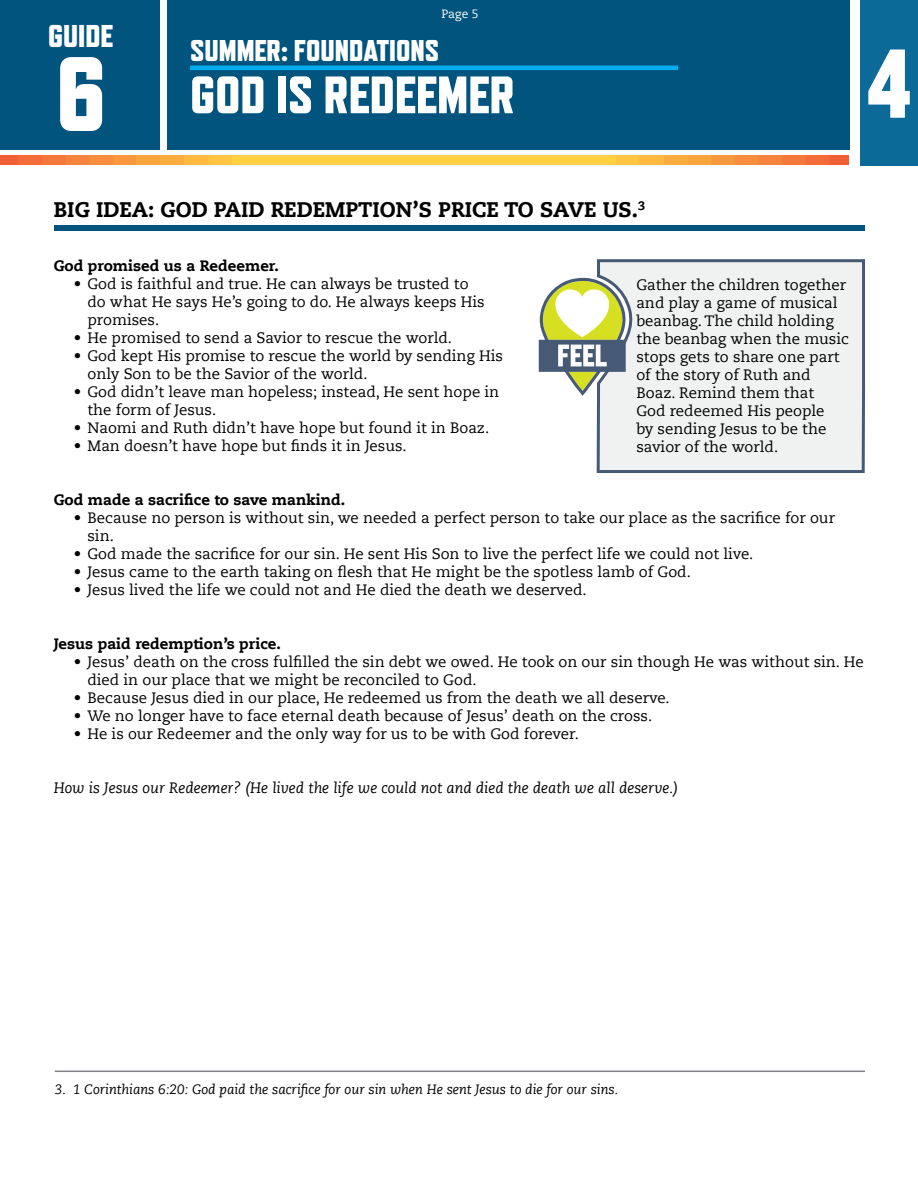
<style>
.page{position:relative;width:918px;height:1188px;background:#fff}
.page>*{position:absolute;margin:0;border:0;box-sizing:border-box;transform-origin:0 0}
.t1{font:800 105px "Refrigerator Deluxe";color:#fff}
.t2{font:800 97.5px "Refrigerator Deluxe";color:#fff}
.t3{font:800 52.5px "Refrigerator Deluxe";color:#fff}
.t4{font:800 31.5px "Refrigerator Deluxe";color:#fff}
.t5{font:800 30px "Refrigerator Deluxe";color:#fff}
.t6{font:800 21px "Caecilia LT Std";color:#000}
.t7{font:15px/18px "Caecilia LT Std";color:#000}
.t8{font:800 15px "Caecilia LT Std";color:#000}
.t9{font:italic 15px "Caecilia LT Std";color:#000}
.t10{font:italic 13.5px "Caecilia LT Std";color:#000}
.t11{font:12px "Caecilia LT Std";color:#fff}
</style>
<div class="page">
<div style="left:0;top:0;width:160px;height:149px;background:#00547e"></div>
<div style="left:167px;top:0;width:682px;height:149px;background:#00547e"></div>
<hr style="left:190px;top:66px;width:488px;height:4px;background:#00aeef">
<svg style="left:0;top:155px;width:849px;height:9px;background:#fbae3e"></svg>
<div style="left:860px;top:0;width:58px;height:165px;background:#0c6a99"></div>
<div style="left:54px;top:225px;width:810px;height:6px;background:#00547e"></div>
<div style="left:596px;top:259px;width:269px;height:214px;background:#f0f1f1"></div>
<svg style="left:539px;top:278px;width:87px;height:118px"></svg>
<hr style="left:55px;top:1071px;width:810px;height:1px;background:#808285">
<h3 class="t4" style="left:48px;top:18px;width:67px">GUIDE</h3>
<h1 class="t1" style="left:56px;top:32px;width:52px">6</h1>
<p class="t11" style="left:442px;top:7px;width:38px">Page 5</p>
<h3 class="t5" style="left:190px;top:32px;width:250px">SUMMER: FOUNDATIONS</h3>
<h3 class="t3" style="left:190px;top:64px;width:326px">GOD IS REDEEMER</h3>
<h3 class="t6" style="left:54px;top:197px;width:593px">BIG IDEA: GOD PAID REDEMPTION’S PRICE TO SAVE US.<sup>3</sup></h3>
<h2 class="t2" style="left:865px;top:26px;width:49px">4</h2>
<p class="t8" style="left:54px;top:256px;width:227px">God promised us a Redeemer.</p>
<p class="t7" style="left:87px;top:275px;width:399px;text-indent:-14px">• God is faithful and true. He can always be trusted to do what He says He’s going to do. He always keeps His promises.</p>
<p class="t7" style="left:74px;top:329px;width:380px">• He promised to send a Savior to rescue the world.</p>
<p class="t7" style="left:87px;top:347px;width:417px;text-indent:-14px">• God kept His promise to rescue the world by sending His only Son to be the Savior of the world.</p>
<p class="t7" style="left:87px;top:383px;width:413px;text-indent:-14px">• God didn’t leave man hopeless; instead, He sent hope in the form of Jesus.</p>
<p class="t7" style="left:74px;top:419px;width:417px">• Naomi and Ruth didn’t have hope but found it in Boaz.</p>
<p class="t7" style="left:74px;top:437px;width:334px">• Man doesn’t have hope but finds it in Jesus.</p>
<p class="t8" style="left:54px;top:490px;width:293px">God made a sacrifice to save mankind.</p>
<p class="t7" style="left:87px;top:509px;width:749px;text-indent:-14px">• Because no person is without sin, we needed a perfect person to take our place as the sacrifice for our sin.</p>
<p class="t7" style="left:74px;top:545px;width:681px">• God made the sacrifice for our sin. He sent His Son to live the perfect life we could not live.</p>
<p class="t7" style="left:74px;top:563px;width:618px">• Jesus came to the earth taking on flesh that He might be the spotless lamb of God.</p>
<p class="t7" style="left:74px;top:581px;width:514px">• Jesus lived the life we could not and He died the death we deserved.</p>
<p class="t8" style="left:54px;top:634px;width:229px">Jesus paid redemption’s price.</p>
<p class="t7" style="left:87px;top:653px;width:778px;text-indent:-14px">• Jesus’ death on the cross fulfilled the sin debt we owed. He took on our sin though He was without sin. He died in our place that we might be reconciled to God.</p>
<p class="t7" style="left:74px;top:689px;width:597px">• Because Jesus died in our place, He redeemed us from the death we all deserve.</p>
<p class="t7" style="left:74px;top:707px;width:580px">• We no longer have to face eternal death because of Jesus’ death on the cross.</p>
<p class="t7" style="left:74px;top:725px;width:506px">• He is our Redeemer and the only way for us to be with God forever.</p>
<p class="t9" style="left:54px;top:779px;width:626px">How is Jesus our Redeemer? (He lived the life we could not and died the death we all deserve.)</p>
<p class="t7" style="left:636px;top:276px;width:214px">Gather the children together and play a game of musical beanbag. The child holding the beanbag when the music stops gets to share one part of the story of Ruth and<br>Boaz. Remind them that<br>God redeemed His people<br>by sending Jesus to be the savior of the world.</p>
<p class="t10" style="left:55px;top:1081px;width:565px">3. 1 Corinthians 6:20: God paid the sacrifice for our sin when He sent Jesus to die for our sins.</p>
</div>
